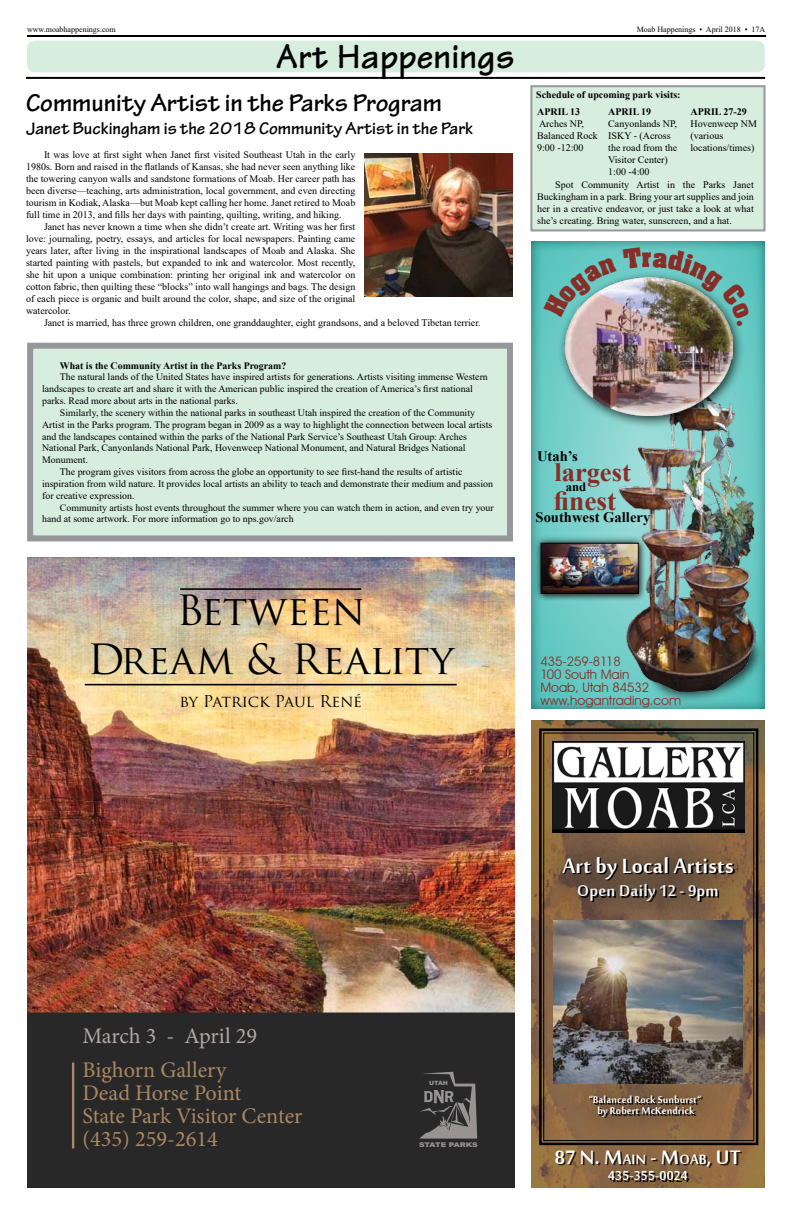
<style>
.page{position:relative;width:792px;height:1224px;background:#fff}
.page>*{position:absolute;margin:0;border:0;box-sizing:border-box;transform-origin:0 0}
.t1{font:40.6px/48.7px "Trajan Pro";color:#000;text-align:center}
.t2{font:700 36px "Tekton";color:#000}
.t3{font:31.2px "Mool Boran";letter-spacing:.01em;color:#fff}
.t4{font:29.6px "Mool Boran";color:#fff}
.t5{font:700 27.4px "Times New Roman";color:#882d27}
.t6{font:700 26.4px "Times New Roman";color:#882d27}
.t7{font:700 26px "Tekton Pro";color:#000}
.t8{font:24px "Mool Boran";letter-spacing:.01em;color:#fff}
.t9{font:22.3px/23.1px "Minion Pro";color:#aa8860}
.t10{font:22.3px "Minion Pro";letter-spacing:-.01em;color:#afa7a6}
.t11{font:20px "Mool Boran";letter-spacing:.01em;color:#fff}
.t12{font:700 18px "Tekton Pro";color:#000}
.t13{font:15.9px "Trajan Pro";color:#000}
.t14{font:14.9px/11px "Mool Boran";letter-spacing:.01em;color:#fff;text-align:center}
.t15{font:700 14.6px "Times New Roman";color:#000}
.t16{font:13px/13px "Avant Garde IT Cby BT";color:#882d27}
.t17{font:700 12.8px "Times New Roman";color:#000}
.t18{font:10px/12px "Times New Roman";color:#000}
.t19{font:700 10px "Times New Roman";color:#000}
.t20{font:9.9px "Times New Roman";color:#000}
.t21{font:700 9.9px "Times New Roman";color:#000}
.t22{font:8px "Times New Roman";color:#000}
.t23{font:900 6.4px "Arial";color:#969392;scale:1.21 1}
.t24{font:900 5.8px "Arial";color:#969392;scale:1.06 1}
.s1{font-weight:700}
.s2{font-style:inherit}
.s3{font-size:20.8px}
</style>
<div class="page">
<div style="left:530px;top:85px;width:236px;height:146px;background:#d7eddd;border:2px solid #95979a"></div>
<hr style="left:26px;top:77px;width:739px;height:2px;background:#000">
<hr style="left:27px;top:35px;width:739px;height:2px;background:#000">
<div style="left:27px;top:41px;width:738px;height:31px;background:#d7eddd;border-radius:8px"></div>
<img style="left:364px;top:153px;width:149px;height:144px">
<svg style="left:531px;top:720px;width:234px;height:468px;background:#896b43"></svg>
<svg style="left:538px;top:727px;width:222px;height:419px;background:#695036"></svg>
<img style="left:552px;top:742px;width:193px;height:76px">
<div style="left:570px;top:1132px;width:156px;height:56px;background:#00314f;opacity:.28"></div>
<div style="left:551px;top:1056px;width:188px;height:99px;background:#00314f;opacity:.28"></div>
<img style="left:553px;top:939px;width:189px;height:144px">
<div style="left:557px;top:1152px;width:185px;height:16px;background:#000;opacity:.75"></div>
<div style="left:540px;top:845px;width:216px;height:94px;background:#00314f;opacity:.28"></div>
<div style="left:531px;top:818px;width:234px;height:100px;background:#00314f;opacity:.28"></div>
<img style="left:27px;top:558px;width:487px;height:454px">
<hr style="left:180px;top:588px;width:181px;height:2px;background:#000">
<hr style="left:85px;top:684px;width:372px;height:1px;background:#000">
<div style="left:27px;top:1012px;width:487px;height:176px;background:#282829"></div>
<hr style="left:72px;top:1063px;width:2px;height:85px;background:#aa8860">
<svg style="left:419px;top:1072px;width:58px;height:67px;background:#535252"></svg>
<hr style="left:429px;top:1081px;width:19px;height:4px;background:#282829">
<div style="left:419px;top:1142px;width:59px;height:5px;background:#282829"></div>
<div style="left:30px;top:346px;width:480px;height:192px;background:#d7eddd"></div>
<div style="left:27px;top:343px;width:486px;height:198px;border:6px solid #95979a"></div>
<div style="left:531px;top:241px;width:234px;height:468px;background:#2a5f62;opacity:.75"></div>
<div style="left:646px;top:624px;width:118px;height:80px;background:#000;opacity:.75"></div>
<div style="left:533px;top:535px;width:114px;height:67px;background:#000;opacity:.75"></div>
<img style="left:541px;top:543px;width:78px;height:51px">
<img style="left:619px;top:379px;width:136px;height:312px">
<div style="left:557px;top:271px;width:188px;height:158px;background:#000;opacity:.75"></div>
<img style="left:561px;top:278px;width:171px;height:138px">
<svg style="left:544px;top:257px;width:73px;height:60px;background:#7dc6c1"></svg>
<img style="left:623px;top:247px;width:127px;height:80px">
<p class="t22" style="left:27px;top:23px;width:90px">www.moabhappenings.com</p>
<p class="t22" style="left:637px;top:23px;width:130px">Moab Happenings • April 2018 • 17A</p>
<p class="t2" style="left:275px;top:34px;width:241px">Art Happenings</p>
<p class="t7" style="left:26px;top:87px;width:417px">Community Artist in the Parks Program</p>
<p class="t12" style="left:26px;top:118px;width:449px">Janet Buckingham is the 2018 Community Artist in the Park</p>
<p class="t18" style="left:44px;top:148px;width:313px">It was love at first sight when Janet first visited Southeast Utah in the early</p>
<p class="t18" style="left:26px;top:160px;width:331px">1980s. Born and raised in the flatlands of Kansas, she had never seen anything like</p>
<p class="t18" style="left:26px;top:172px;width:331px">the towering canyon walls and sandstone formations of Moab. Her career path has</p>
<p class="t18" style="left:26px;top:184px;width:331px">been diverse—teaching, arts administration, local government, and even directing</p>
<p class="t18" style="left:26px;top:196px;width:331px">tourism in Kodiak, Alaska—but Moab kept calling her home. Janet retired to Moab</p>
<p class="t18" style="left:26px;top:208px;width:317px">full time in 2013, and fills her days with painting, quilting, writing, and hiking.</p>
<p class="t18" style="left:44px;top:220px;width:313px">Janet has never known a time when she didn’t create art. Writing was her first</p>
<p class="t18" style="left:26px;top:232px;width:331px">love: journaling, poetry, essays, and articles for local newspapers. Painting came</p>
<p class="t18" style="left:26px;top:244px;width:331px">years later, after living in the inspirational landscapes of Moab and Alaska. She</p>
<p class="t18" style="left:26px;top:256px;width:331px">started painting with pastels, but expanded to ink and watercolor. Most recently,</p>
<p class="t18" style="left:26px;top:268px;width:331px">she hit upon a unique combination: printing her original ink and watercolor on</p>
<p class="t18" style="left:26px;top:280px;width:331px">cotton fabric, then quilting these “blocks” into wall hangings and bags. The design</p>
<p class="t18" style="left:26px;top:292px;width:331px">of each piece is organic and built around the color, shape, and size of the original</p>
<p class="t18" style="left:26px;top:304px;width:46px">watercolor.</p>
<p class="t18" style="left:44px;top:316px;width:438px">Janet is married, has three grown children, one granddaughter, eight grandsons, and a beloved Tibetan terrier.</p>
<p class="t21" style="left:60px;top:358px;width:228px">What is the Community Artist in the Parks Program?</p>
<p class="t20" style="left:60px;top:370px;width:430px">The natural lands of the United States have inspired artists for generations. Artists visiting immense Western</p>
<p class="t20" style="left:42px;top:382px;width:432px">landscapes to create art and share it with the American public inspired the creation of America’s first national</p>
<p class="t20" style="left:42px;top:394px;width:197px">parks. Read more about arts in the national parks.</p>
<p class="t20" style="left:60px;top:406px;width:417px">Similarly, the scenery within the national parks in southeast Utah inspired the creation of the Community</p>
<p class="t20" style="left:42px;top:417px;width:452px">Artist in the Parks program. The program began in 2009 as a way to highlight the connection between local artists</p>
<p class="t20" style="left:42px;top:429px;width:426px">and the landscapes contained within the parks of the National Park Service’s Southeast Utah Group: Arches</p>
<p class="t20" style="left:42px;top:441px;width:425px">National Park, Canyonlands National Park, Hovenweep National Monument, and Natural Bridges National</p>
<p class="t20" style="left:42px;top:453px;width:47px">Monument.</p>
<p class="t20" style="left:60px;top:465px;width:404px">The program gives visitors from across the globe an opportunity to see first-hand the results of artistic</p>
<p class="t20" style="left:42px;top:477px;width:452px">inspiration from wild nature. It provides local artists an ability to teach and demonstrate their medium and passion</p>
<p class="t20" style="left:42px;top:488px;width:94px">for creative expression.</p>
<p class="t20" style="left:60px;top:500px;width:435px">Community artists host events throughout the summer where you can watch them in action, and even try your</p>
<p class="t20" style="left:42px;top:512px;width:253px">hand at some artwork. For more information go to nps.gov/arch</p>
<p class="t1" style="left:88px;top:586px;width:368px">Between<br>Dream &amp; Reality</p>
<p class="t13" style="left:179px;top:691px;width:184px">by Patrick Paul René</p>
<p class="t19" style="left:536px;top:87px;width:146px">Schedule of upcoming park visits:</p>
<p class="t18" style="left:537px;top:106px;width:62px"><span class="s1">APRIL 13<br></span>Arches NP,<br>Balanced Rock<br>9:00 -12:00</p>
<p class="t18" style="left:608px;top:106px;width:71px"><span class="s1">APRIL 19<br></span>Canyonlands NP,<br>ISKY - (Across the road from the<br>Visitor Center)<br>1:00 -4:00</p>
<p class="t18" style="left:691px;top:106px;width:68px"><span class="s1">APRIL 27-29<br></span>Hovenweep NM (various locations/times)</p>
<p class="t18" style="left:537px;top:178px;width:218px;text-align:justify;text-indent:18px">Spot Community Artist in the Parks Janet Buckingham in a park. Bring your art supplies and join her in a creative endeavor, or just take a look at what she’s creating. Bring water, sunscreen, and a hat.</p>
<p class="t15" style="left:537px;top:445px;width:42px">Utah’s</p>
<p class="t6" style="left:554px;top:453px;width:78px">largest</p>
<p class="t17" style="left:566px;top:477px;width:22px">and</p>
<p class="t5" style="left:554px;top:481px;width:64px">finest</p>
<p class="t15" style="left:536px;top:506px;width:116px">Southwest Gallery</p>
<p class="t16" style="left:541px;top:655px;width:142px">435-259-8118<br>100 South Main<br>Moab, Utah 84532 www.hogantrading.com</p>
<p class="t10" style="left:82px;top:1021px;width:176px">March 3 - April 29</p>
<p class="t9" style="left:82px;top:1058px;width:221px">Bighorn Gallery<br>Dead Horse Point<br>State Park Visitor Center (435) 259-2614</p>
<p class="t24" style="left:429px;top:1079px;width:19px">UTAH</p>
<p class="t23" style="left:419px;top:1140px;width:50px">STATE PARKS</p>
<p class="t3" style="left:562px;top:844px;width:173px">Art by Local Artists</p>
<p class="t8" style="left:577px;top:873px;width:143px">Open Daily 12 - 9pm</p>
<p class="t14" style="left:589px;top:1092px;width:114px">“Balanced Rock Sunburst“ by Robert McKendrick</p>
<p class="t4" style="left:555px;top:1136px;width:187px">87 N. <span class="s2">M</span><span class="s3">AIN</span> <span class="s2">- M</span><span class="s3">OAB</span>, UT</p>
<p class="t11" style="left:608px;top:1162px;width:81px">435-355-0024</p>
</div>
